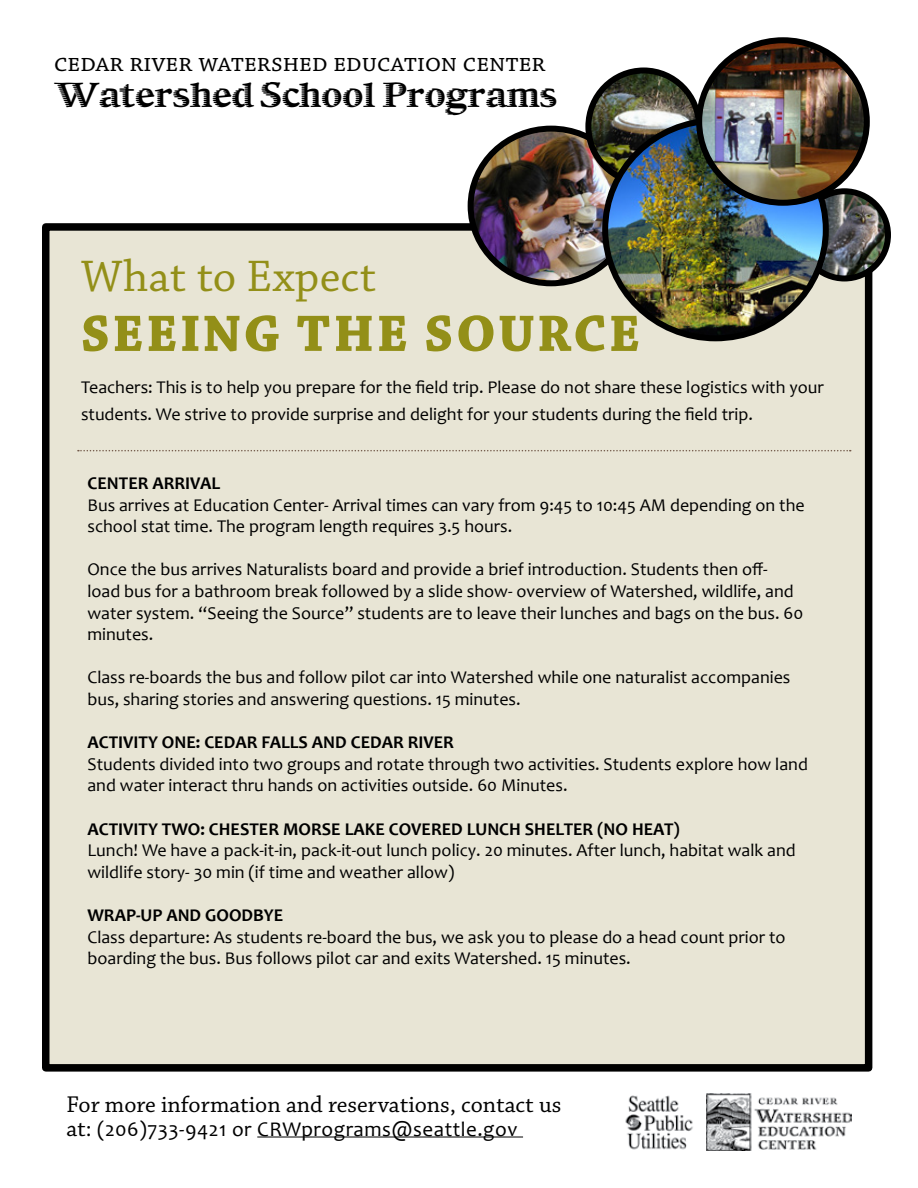
<style>
.page{position:relative;width:918px;height:1188px;background:#fff}
.page>*{position:absolute;margin:0;border:0;box-sizing:border-box;transform-origin:0 0}
.t1{font:700 54px "Chaparral Pro";letter-spacing:.04em;color:#938f18}
.t2{font:46.5px "Chaparral Pro";letter-spacing:.01em;color:#938f18}
.t3{font:33px "TF Habitat Cartogramme";color:#000}
.t4{font:26.25px "Chaparral Pro";color:#000}
.t5{font:24px "Chaparral Pro";letter-spacing:-.01em;color:#000}
.t6{font:21px "Candara";letter-spacing:.025em;color:#000}
.t7{font:18px/21.6px "Candara";color:#000}
.t8{font:700 18px "Candara";color:#000}
.s1{font-family:"Chaparral Pro";font-size:24px}
</style>
<div class="page">
<div style="left:46px;top:227px;width:823px;height:841px;background:#e8e5d5"></div>
<div style="left:42px;top:223px;width:830px;height:849px;border:8px solid #000"></div>
<img style="left:801px;top:191px;width:87px;height:87px;border-radius:44px">
<div style="left:798px;top:188px;width:93px;height:93px;border:6px solid #000;border-radius:50%"></div>
<img style="left:471px;top:129px;width:134px;height:154px">
<div style="left:468px;top:126px;width:167px;height:160px;border:6px solid #000;border-radius:50%"></div>
<img style="left:588px;top:74px;width:111px;height:109px">
<div style="left:585px;top:67px;width:117px;height:119px;border:6px solid #000;border-radius:50%"></div>
<img style="left:605px;top:121px;width:221px;height:217px">
<div style="left:602px;top:118px;width:227px;height:223px;border:6px solid #000;border-radius:50%"></div>
<img style="left:699px;top:41px;width:168px;height:162px">
<div style="left:696px;top:37px;width:174px;height:169px;border:6px solid #000;border-radius:50%"></div>
<img style="left:706px;top:1094px;width:146px;height:57px">
<img style="left:625px;top:1095px;width:68px;height:55px">
<hr style="left:257px;top:1137px;width:266px;height:1px;background:#000">
<svg style="left:78px;top:450px;width:773px;height:1px"></svg>
<h3 class="t4" style="left:54px;top:48px;width:493px">cedar river watershed education center</h3>
<h3 class="t3" style="left:54px;top:74px;width:504px">Watershed School Programs</h3>
<h2 class="t2" style="left:81px;top:250px;width:297px">What to Expect</h2>
<h1 class="t1" style="left:81px;top:302px;width:561px">SEEING THE SOURCE</h1>
<p class="t7" style="left:81px;top:374px;width:744px;line-height:27px">Teachers: This is to help you prepare for the field trip. Please do not share these logistics with your students. We strive to provide surprise and delight for your students during the field trip.</p>
<p class="t8" style="left:87px;top:472px;width:134px">CENTER ARRIVAL</p>
<p class="t7" style="left:87px;top:494px;width:719px">Bus arrives at Education Center- Arrival times can vary from 9:45 to 10:45 AM depending on the school stat time. The program length requires 3.5 hours.</p>
<p class="t7" style="left:87px;top:559px;width:717px">Once the bus arrives Naturalists board and provide a brief introduction. Students then off&shy;load bus for a bathroom break followed by a slide show- overview of Watershed, wildlife, and water system. “Seeing the Source” students are to leave their lunches and bags on the bus. 60 minutes.</p>
<p class="t7" style="left:87px;top:667px;width:705px">Class re-boards the bus and follow pilot car into Watershed while one naturalist accompanies bus, sharing stories and answering questions. 15 minutes.</p>
<p class="t8" style="left:87px;top:731px;width:368px">ACTIVITY ONE: CEDAR FALLS AND CEDAR RIVER</p>
<p class="t7" style="left:87px;top:753px;width:722px">Students divided into two groups and rotate through two activities. Students explore how land and water interact thru hands on activities outside. 60 Minutes.</p>
<p class="t8" style="left:87px;top:817px;width:594px">ACTIVITY TWO: CHESTER MORSE LAKE COVERED LUNCH SHELTER (NO HEAT)</p>
<p class="t7" style="left:87px;top:839px;width:710px">Lunch! We have a pack-it-in, pack-it-out lunch policy. 20 minutes. After lunch, habitat walk and wildlife story- 30 min (if time and weather allow)</p>
<p class="t8" style="left:87px;top:904px;width:197px">WRAP-UP AND GOODBYE</p>
<p class="t7" style="left:87px;top:926px;width:700px">Class departure: As students re-board the bus, we ask you to please do a head count prior to boarding the bus. Bus follows pilot car and exits Watershed. 15 minutes.</p>
<h3 class="t5" style="left:66px;top:1091px;width:497px">For more information and reservations, contact us</h3>
<p class="t6" style="left:66px;top:1116px;width:453px"><span class="s1">at:</span> (206)733-9421 or CRWprograms@seattle.gov</p>
</div>
